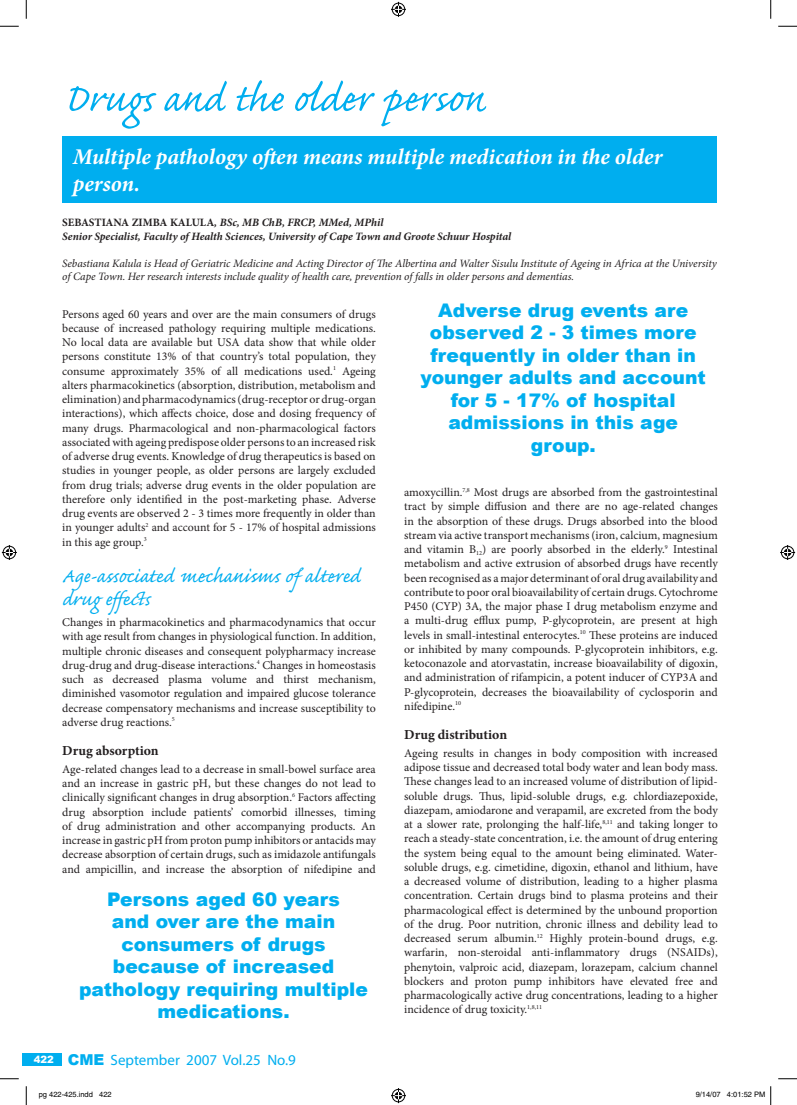
<style>
.page{position:relative;width:797px;height:1105px;background:#fff}
.page>*{position:absolute;margin:0;border:0;box-sizing:border-box;transform-origin:0 0}
.t1{font:50px "Caflisch Script Pro";color:#00aeef}
.t2{font:25px/22.5px "Caflisch Script Pro";color:#00aeef}
.t3{font:italic 700 22.5px/27px "Minion Pro";letter-spacing:-.005em;color:#fff}
.t4{font:900 18.75px/22.5px "Arial";color:#00aeef;text-align:center}
.t5{font:15px "Myriad";color:#00aeef}
.t6{font:700 13.75px "Minion Pro";color:#231f20}
.t7{font:11.88px/14.2px "Minion Pro";color:#231f20;text-align:justify}
.t8{font:italic 11.25px/13.5px "Minion Pro";letter-spacing:-.01em;color:#231f20}
.t9{font:italic 700 11.25px/13.5px "Minion Pro";letter-spacing:-.005em;color:#231f20}
.t10{font:900 10px "Arial";color:#fff}
.t11{font:7.5px "Helvetica";color:#000}
.s1{font-style:normal}
.s2{font-family:"Arial";font-weight:900}
</style>
<div class="page">
<div style="left:22px;top:1053px;width:40px;height:12px;background:#00aeef"></div>
<div style="left:62px;top:136px;width:655px;height:67px;background:#00aeef"></div>
<svg style="left:0;top:25px;width:19px;height:2px"></svg>
<svg style="left:778px;top:25px;width:19px;height:2px"></svg>
<svg style="left:0;top:1078px;width:19px;height:1px"></svg>
<svg style="left:778px;top:1078px;width:19px;height:1px"></svg>
<svg style="left:25px;top:0;width:2px;height:19px"></svg>
<svg style="left:25px;top:1086px;width:2px;height:19px"></svg>
<svg style="left:770px;top:0;width:1px;height:19px"></svg>
<svg style="left:391px;top:2px;width:15px;height:15px"></svg>
<svg style="left:391px;top:1088px;width:15px;height:15px"></svg>
<svg style="left:2px;top:545px;width:15px;height:15px"></svg>
<svg style="left:780px;top:545px;width:15px;height:15px"></svg>
<svg style="left:770px;top:1086px;width:1px;height:19px"></svg>
<h1 class="t1" style="left:63px;top:73px;width:423px">Drugs and the older person</h1>
<h3 class="t3" style="left:73px;top:143px;width:591px">Multiple pathology often means multiple medication in the older person.</h3>
<p class="t9" style="left:62px;top:216px;width:450px"><span class="s1">SEBASTIANA ZIMBA KALULA</span>, BSc, MB ChB, FRCP, MMed, MPhil<br>Senior Specialist, Faculty of Health Sciences, University of Cape Town and Groote Schuur Hospital</p>
<p class="t8" style="left:62px;top:256px;width:656px">Sebastiana Kalula is Head of Geriatric Medicine and Acting Director of The Albertina and Walter Sisulu Institute of Ageing in Africa at the University of Cape Town. Her research interests include quality of health care, prevention of falls in older persons and dementias.</p>
<h3 class="t4" style="left:420px;top:299px;width:287px">Adverse drug events are observed 2 - 3 times more frequently in older than in younger adults and account for 5 - 17% of hospital admissions in this age group.</h3>
<p class="t7" style="left:62px;top:307px;width:315px">Persons aged 60 years and over are the main consumers of drugs because of increased pathology requiring multiple medications.<br>No local data are available but USA data show that while older persons constitute 13% of that country’s total population, they consume approximately 35% of all medications used.<sup>1</sup> Ageing alters pharmacokinetics (absorption, distribution, metabolism and elimination) and pharmacodynamics (drug-receptor or drug-organ interactions), which affects choice, dose and dosing frequency of many drugs. Pharmacological and non-pharmacological factors associated with ageing predispose older persons to an increased risk of adverse drug events. Knowledge of drug therapeutics is based on studies in younger people, as older persons are largely excluded from drug trials; adverse drug events in the older population are therefore only identified in the post-marketing phase. Adverse drug events are observed 2 - 3 times more frequently in older than in younger adults<sup>2</sup> and account for 5 - 17% of hospital admissions in this age group.<sup>3</sup></p>
<h2 class="t2" style="left:62px;top:568px;width:300px">Age-associated mechanisms of altered drug effects</h2>
<p class="t7" style="left:62px;top:615px;width:315px">Changes in pharmacokinetics and pharmacodynamics that occur with age result from changes in physiological function. In addition, multiple chronic diseases and consequent polypharmacy increase drug-drug and drug-disease interactions.<sup>4</sup> Changes in homeostasis such as decreased plasma volume and thirst mechanism, diminished vasomotor regulation and impaired glucose tolerance decrease compensatory mechanisms and increase susceptibility to adverse drug reactions.<sup>5</sup></p>
<p class="t6" style="left:62px;top:741px;width:98px">Drug absorption</p>
<p class="t7" style="left:62px;top:762px;width:315px">Age-related changes lead to a decrease in small-bowel surface area and an increase in gastric pH, but these changes do not lead to clinically significant changes in drug absorption.<sup>6</sup> Factors affecting drug absorption include patients’ comorbid illnesses, timing of drug administration and other accompanying products. An increase in gastric pH from proton pump inhibitors or antacids may decrease absorption of certain drugs, such as imidazole antifungals and ampicillin, and increase the absorption of nifedipine and</p>
<p class="t7" style="left:404px;top:485px;width:315px">amoxycillin.<sup>7,8</sup> Most drugs are absorbed from the gastrointestinal tract by simple diffusion and there are no age-related changes in the absorption of these drugs. Drugs absorbed into the blood stream via active transport mechanisms (iron, calcium, magnesium and vitamin B<sub>12</sub>) are poorly absorbed in the elderly.<sup>9</sup> Intestinal metabolism and active extrusion of absorbed drugs have recently been recognised as a major determinant of oral drug availability and contribute to poor oral bioavailability of certain drugs. Cytochrome P450 (CYP) 3A, the major phase I drug metabolism enzyme and a multi-drug efflux pump, P-glycoprotein, are present at high levels in small-intestinal enterocytes.<sup>10</sup> These proteins are induced or inhibited by many compounds. P-glycoprotein inhibitors, e.g. ketoconazole and atorvastatin, increase bioavailability of digoxin, and administration of rifampicin, a potent inducer of CYP3A and P-glycoprotein, decreases the bioavailability of cyclosporin and nifedipine.<sup>10</sup></p>
<p class="t6" style="left:404px;top:725px;width:104px">Drug distribution</p>
<p class="t7" style="left:404px;top:746px;width:315px">Ageing results in changes in body composition with increased adipose tissue and decreased total body water and lean body mass.<br>These changes lead to an increased volume of distribution of lipid&shy;soluble drugs. Thus, lipid-soluble drugs, e.g. chlordiazepoxide, diazepam, amiodarone and verapamil, are excreted from the body at a slower rate, prolonging the half-life,<sup>8,11</sup> and taking longer to reach a steady-state concentration, i.e. the amount of drug entering the system being equal to the amount being eliminated. Water&shy;soluble drugs, e.g. cimetidine, digoxin, ethanol and lithium, have a decreased volume of distribution, leading to a higher plasma concentration. Certain drugs bind to plasma proteins and their pharmacological effect is determined by the unbound proportion of the drug. Poor nutrition, chronic illness and debility lead to decreased serum albumin.<sup>12</sup> Highly protein-bound drugs, e.g. warfarin, non-steroidal anti-inflammatory drugs (NSAIDs), phenytoin, valproic acid, diazepam, lorazepam, calcium channel blockers and proton pump inhibitors have elevated free and pharmacologically active drug concentrations, leading to a higher incidence of drug toxicity.<sup>1,8,11</sup></p>
<h3 class="t4" style="left:79px;top:888px;width:290px">Persons aged 60 years<br>and over are the main consumers of drugs because of increased pathology requiring multiple medications.</h3>
<p class="t5" style="left:68px;top:1052px;width:229px"><span class="s2">CME</span> September 2007 Vol.25 No.9</p>
<p class="t11" style="left:39px;top:1090px;width:74px">pg 422-425.indd 422</p>
<p class="t11" style="left:695px;top:1090px;width:71px">9/14/07 4:01:52 PM</p>
<p class="t10" style="left:34px;top:1054px;width:22px">422</p>
</div>
